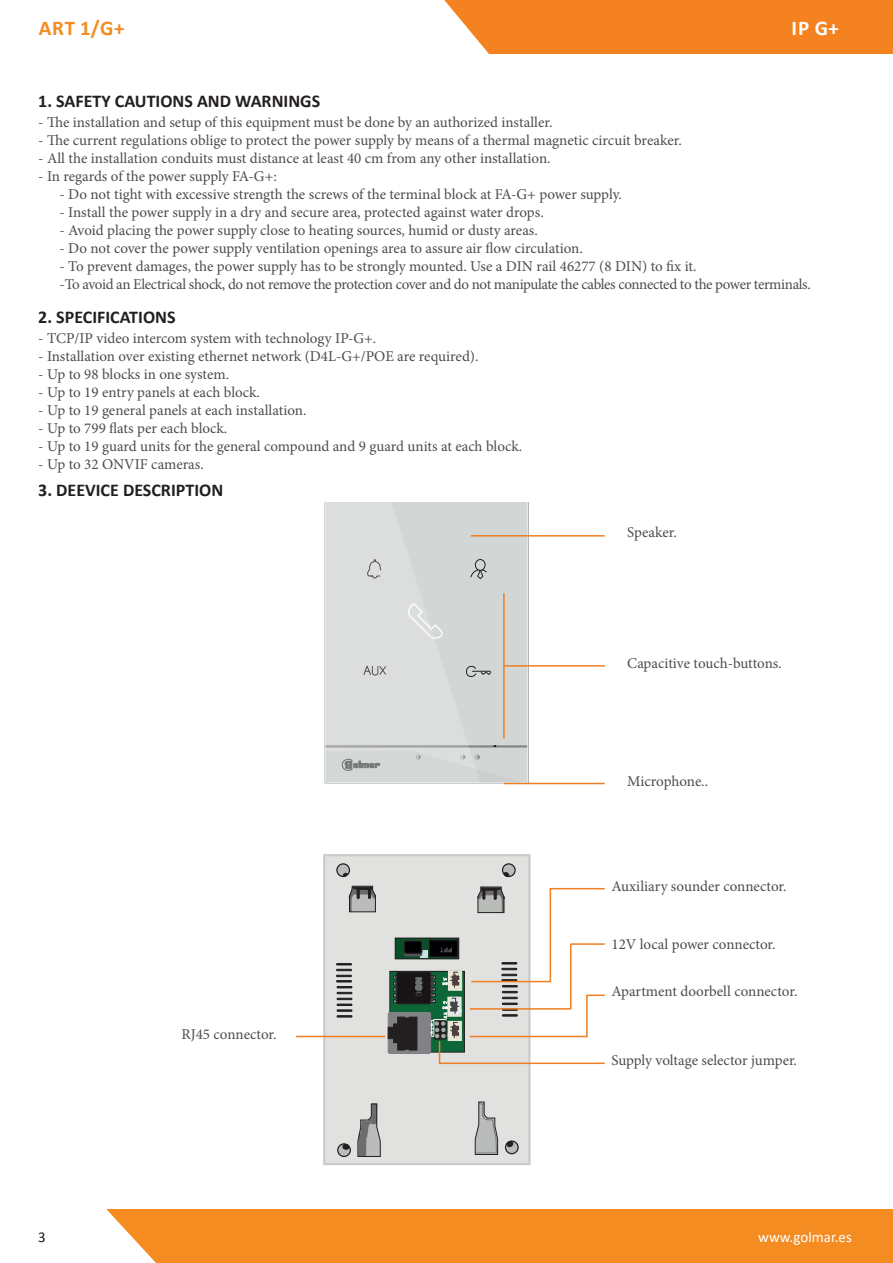
<style>
.page{position:relative;width:893px;height:1263px;background:#fff}
.page>*{position:absolute;margin:0;border:0;box-sizing:border-box;transform-origin:0 0}
.Category_1{font:700 21px "Calibri";color:#f38c21}
.Category_2{font:700 21px "Calibri";color:#fff}
.Category_3{font:700 18px "Calibri";color:#231f20}
.Category_3_Descripti{font:15px "Minion Pro";letter-spacing:-.005em;color:#4b4c4d}
.Category_3_Descripti-2{font:15px "Minion Pro";letter-spacing:-.03em;color:#4b4c4d}
.General_Infos{font:15px "Calibri";color:#fff}
.Page_Number{font:15px "Calibri";color:#231f20}
</style>
<div class="page">
<div style="left:0;top:0;width:893px;height:54px;background:#f58220"></div>
<div style="left:0;top:0;width:489px;height:54px;background:#fff"></div>
<div style="left:106px;top:1209px;width:787px;height:54px;background:#f48c22"></div>
<div style="left:324px;top:503px;width:209px;height:280px;background:#d3d7d5"></div>
<div style="left:324px;top:855px;width:205px;height:309px;background:#e1e2df"></div>
<div style="left:323px;top:854px;width:207px;height:311px;border:2px solid #c9cbca"></div>
<div style="left:337px;top:864px;width:12px;height:12px;background:#babcba;border-radius:50%"></div>
<div style="left:336px;top:863px;width:14px;height:14px;border:1px solid #231f20;border-radius:50%"></div>
<svg style="left:343px;top:873px;width:5px;height:4px"></svg>
<svg style="left:502px;top:864px;width:13px;height:12px"></svg>
<div style="left:502px;top:863px;width:14px;height:14px;border:1px solid #231f20;border-radius:50%"></div>
<svg style="left:503px;top:872px;width:7px;height:6px"></svg>
<svg style="left:338px;top:1144px;width:12px;height:12px"></svg>
<div style="left:337px;top:1143px;width:14px;height:14px;border:1px solid #231f20;border-radius:50%"></div>
<div style="left:342px;top:1144px;width:7px;height:6px;border:1px solid #231f20;border-radius:2px"></div>
<svg style="left:505px;top:1141px;width:13px;height:13px"></svg>
<div style="left:505px;top:1140px;width:14px;height:14px;border:1px solid #231f20;border-radius:50%"></div>
<svg style="left:506px;top:1141px;width:8px;height:7px"></svg>
<svg style="left:336px;top:963px;width:16px;height:54px"></svg>
<div style="left:395px;top:938px;width:64px;height:21px;background:#095028"></div>
<div style="left:395px;top:938px;width:64px;height:21px;border:1px solid #231f20"></div>
<div style="left:429px;top:940px;width:29px;height:17px;border:1px solid #231f20"></div>
<svg style="left:420px;top:950px;width:8px;height:7px"></svg>
<div style="left:404px;top:940px;width:18px;height:16px;border:1px solid #535557;border-radius:2px"></div>
<div style="left:405px;top:941px;width:17px;height:12px;background:#000002;border-radius:2px"></div>
<div style="left:404px;top:940px;width:18px;height:14px;border:1px solid #231f20;border-radius:2px"></div>
<div style="left:390px;top:971px;width:74px;height:81px;background:#0c6638"></div>
<div style="left:390px;top:971px;width:75px;height:81px;border:1px solid #231f20"></div>
<div style="left:388px;top:1012px;width:43px;height:41px;background:#808285;border-radius:2px"></div>
<div style="left:388px;top:1012px;width:43px;height:42px;border:1px solid #808285;border-radius:2px"></div>
<svg style="left:388px;top:1016px;width:29px;height:34px"></svg>
<svg style="left:393px;top:976px;width:4px;height:27px"></svg>
<div style="left:397px;top:972px;width:34px;height:32px;background:#191416;border-radius:2px"></div>
<div style="left:397px;top:972px;width:34px;height:32px;border:1px solid #231f20;border-radius:2px"></div>
<svg style="left:415px;top:977px;width:7px;height:20px"></svg>
<svg style="left:349px;top:885px;width:27px;height:28px"></svg>
<svg style="left:357px;top:1103px;width:24px;height:54px"></svg>
<svg style="left:474px;top:1101px;width:25px;height:54px"></svg>
<hr style="left:471px;top:535px;width:134px;height:1px;background:#ee7f22">
<hr style="left:504px;top:783px;width:101px;height:1px;background:#ee7f22">
<hr style="left:503px;top:593px;width:2px;height:145px;background:#ee7f22">
<hr style="left:503px;top:665px;width:102px;height:2px;background:#ee7f22">
<svg style="left:430px;top:886px;width:175px;height:179px"></svg>
<hr style="left:296px;top:1036px;width:89px;height:1px;background:#ee7f22">
<p class="Category_1" style="left:39px;top:13px;width:87px">ART 1/G+</p>
<p class="Category_2" style="left:792px;top:13px;width:49px">IP G+</p>
<p class="Category_3" style="left:38px;top:88px;width:283px">1. SAFETY CAUTIONS AND WARNINGS</p>
<p class="Category_3_Descripti" style="left:38px;top:112px;width:516px">- The installation and setup of this equipment must be done by an authorized installer.</p>
<p class="Category_3_Descripti" style="left:38px;top:130px;width:645px">- The current regulations oblige to protect the power supply by means of a thermal magnetic circuit breaker.</p>
<p class="Category_3_Descripti" style="left:38px;top:148px;width:514px">- All the installation conduits must distance at least 40 cm from any other installation.</p>
<p class="Category_3_Descripti" style="left:38px;top:166px;width:240px">- In regards of the power supply FA-G+:</p>
<p class="Category_3_Descripti" style="left:60px;top:184px;width:564px">- Do not tight with excessive strength the screws of the terminal block at FA-G+ power supply.</p>
<p class="Category_3_Descripti" style="left:60px;top:202px;width:486px">- Install the power supply in a dry and secure area, protected against water drops.</p>
<p class="Category_3_Descripti" style="left:60px;top:220px;width:480px">- Avoid placing the power supply close to heating sources, humid or dusty areas.</p>
<p class="Category_3_Descripti" style="left:60px;top:238px;width:525px">- Do not cover the power supply ventilation openings area to assure air flow circulation.</p>
<p class="Category_3_Descripti" style="left:60px;top:256px;width:639px">- To prevent damages, the power supply has to be strongly mounted. Use a DIN rail 46277 (8 DIN) to fix it.</p>
<p class="Category_3_Descripti-2" style="left:60px;top:274px;width:753px">-To avoid an Electrical shock, do not remove the protection cover and do not manipulate the cables connected to the power terminals.</p>
<p class="Category_3" style="left:38px;top:304px;width:139px">2. SPECIFICATIONS</p>
<p class="Category_3_Descripti" style="left:38px;top:328px;width:339px">- TCP/IP video intercom system with technology IP-G+.</p>
<p class="Category_3_Descripti" style="left:38px;top:346px;width:442px">- Installation over existing ethernet network (D4L-G+/POE are required).</p>
<p class="Category_3_Descripti" style="left:38px;top:364px;width:192px">- Up to 98 blocks in one system.</p>
<p class="Category_3_Descripti" style="left:38px;top:382px;width:223px">- Up to 19 entry panels at each block.</p>
<p class="Category_3_Descripti" style="left:38px;top:400px;width:270px">- Up to 19 general panels at each installation.</p>
<p class="Category_3_Descripti" style="left:38px;top:418px;width:191px">- Up to 799 flats per each block.</p>
<p class="Category_3_Descripti" style="left:38px;top:436px;width:485px">- Up to 19 guard units for the general compound and 9 guard units at each block.</p>
<p class="Category_3_Descripti" style="left:38px;top:454px;width:167px">- Up to 32 ONVIF cameras.</p>
<p class="Category_3" style="left:38px;top:477px;width:186px">3. DEEVICE DESCRIPTION</p>
<p class="Page_Number" style="left:38px;top:1226px;width:9px">3</p>
<p class="Category_3_Descripti" style="left:181px;top:1024px;width:97px">RJ45 connector.</p>
<p class="Category_3_Descripti" style="left:627px;top:522px;width:51px">Speaker.</p>
<p class="Category_3_Descripti" style="left:627px;top:653px;width:156px">Capacitive touch-buttons.</p>
<p class="Category_3_Descripti" style="left:627px;top:771px;width:82px">Microphone..</p>
<p class="Category_3_Descripti" style="left:611px;top:876px;width:177px">Auxiliary sounder connector.</p>
<p class="Category_3_Descripti" style="left:611px;top:934px;width:166px">12V local power connector.</p>
<p class="Category_3_Descripti" style="left:611px;top:981px;width:187px">Apartment doorbell connector.</p>
<p class="Category_3_Descripti" style="left:611px;top:1050px;width:187px">Supply voltage selector jumper.</p>
<p class="General_Infos" style="left:758px;top:1226px;width:95px">www.golmar.es</p>
</div>
